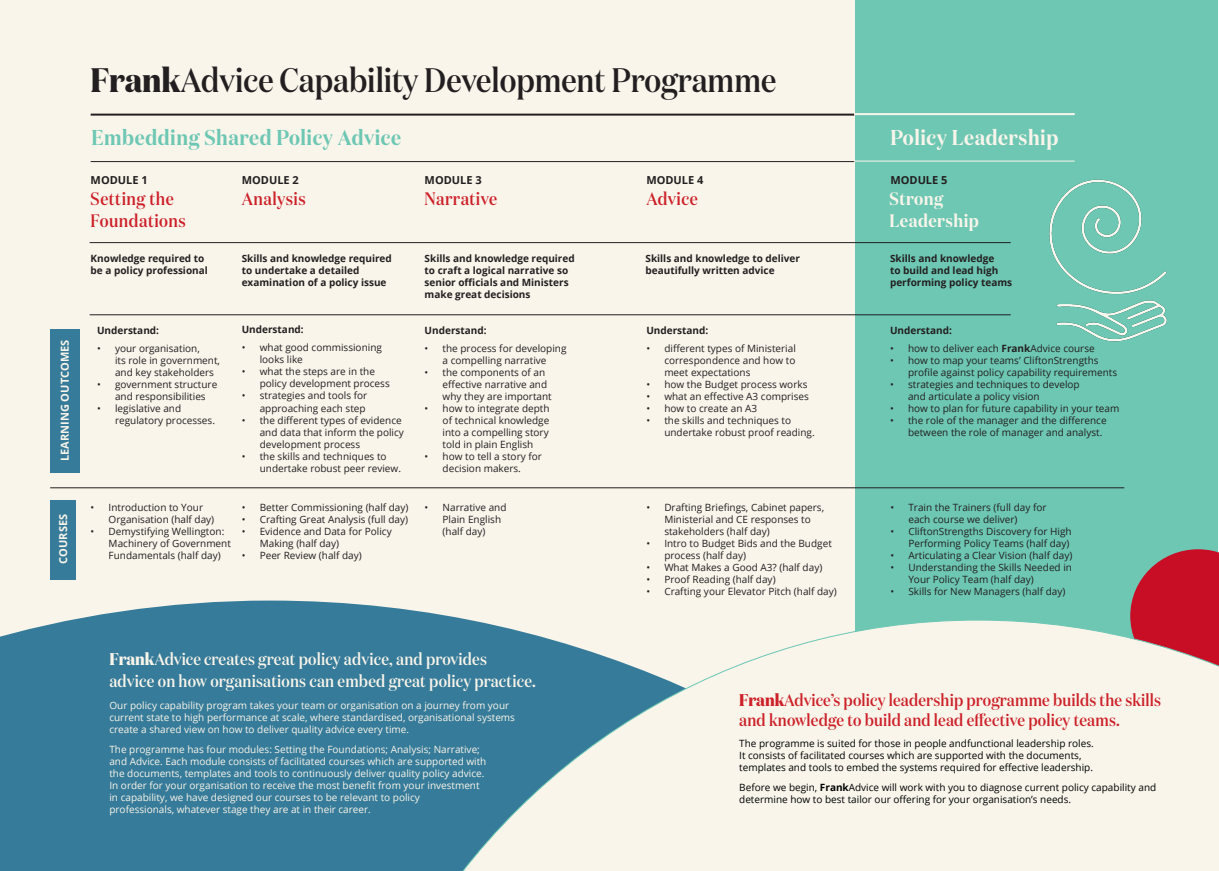
<style>
.page{position:relative;width:1219px;height:871px;background:#fff}
.page>*{position:absolute;margin:0;border:0;box-sizing:border-box;transform-origin:0 0}
.t1{font:500 33.9px "Domaine Disp Nar";color:#231f20}
.t2{font:600 21.4px "Domaine Disp Nar";letter-spacing:.025em;color:#6dc7b3}
.t3{font:600 21.4px "Domaine Disp Nar";letter-spacing:.025em;color:#f9f5eb}
.t4{font:500 18px/21.6px "Domaine Disp Nar";letter-spacing:.025em;color:#cd2028}
.t5{font:600 18px/21.6px "Domaine Disp Nar";letter-spacing:.025em;color:#f9f5eb}
.t6{font:500 17px/20.4px "Domaine Disp Nar";letter-spacing:.01em;color:#cd2028}
.t7{font:500 17px/21.6px "Domaine Disp Nar";letter-spacing:.01em;color:#f9f5eb}
.t8{font:700 11px "Open Sans";color:#231f20}
.t9{font:700 11px "Open Sans";color:#f9f5eb}
.t10{font:10px/12px "Open Sans";color:#231f20}
.t11{font:10px/12px "Open Sans";color:#f9f5eb}
.t12{font:700 10px/12px "Open Sans";color:#231f20}
.t13{font:10px/12px "Open Sans";color:#000}
.s1{font-weight:700}
</style>
<div class="page">
<div style="left:0;top:0;width:1217px;height:688px;background:#6dc7b3"></div>
<svg style="left:1130px;top:549px;width:89px;height:70px"></svg>
<div style="left:0;top:0;width:854px;height:870px;background:#f9f5eb"></div>
<div style="left:50px;top:500px;width:26px;height:79px;background:#367b99"></div>
<svg style="left:0;top:600px;width:855px;height:270px;fill:#367b99"></svg>
<svg style="left:399px;top:619px;width:820px;height:251px"></svg>
<div style="left:50px;top:329px;width:30px;height:143px;background:#367b99"></div>
<hr style="left:90px;top:314px;width:921px;height:1px;background:#231f20">
<hr style="left:50px;top:487px;width:1074px;height:1px;background:#231f20">
<hr style="left:90px;top:242px;width:921px;height:1px;background:#231f20">
<hr style="left:91px;top:161px;width:763px;height:1px;background:#231f20">
<hr style="left:91px;top:114px;width:763px;height:2px;background:#231f20">
<hr style="left:854px;top:160px;width:221px;height:1px;background:#f9f5eb">
<hr style="left:854px;top:113px;width:221px;height:2px;background:#f9f5eb">
<img style="left:1049px;top:179px;width:118px;height:163px">
<p class="t9" style="left:57px;top:461px;width:123px;rotate:-90deg">LEARNING OUTCOMES</p>
<p class="t9" style="left:55px;top:563px;width:51px;rotate:-90deg">COURSES</p>
<p class="t1" style="left:91px;top:59px;width:687px"><span class="s1">Frank</span>Advice Capability Development Programme</p>
<p class="t2" style="left:91px;top:124px;width:311px">Embedding Shared Policy Advice</p>
<p class="t3" style="left:890px;top:124px;width:169px">Policy Leadership</p>
<p class="t8" style="left:91px;top:172px;width:59px">MODULE 1</p>
<p class="t8" style="left:242px;top:172px;width:59px">MODULE 2</p>
<p class="t8" style="left:425px;top:172px;width:59px">MODULE 3</p>
<p class="t8" style="left:646px;top:172px;width:59px">MODULE 4</p>
<p class="t8" style="left:890px;top:172px;width:59px">MODULE 5</p>
<p class="t4" style="left:91px;top:188px;width:97px">Setting the<br>Foundations</p>
<p class="t4" style="left:242px;top:188px;width:65px">Analysis</p>
<p class="t4" style="left:425px;top:188px;width:74px">Narrative</p>
<p class="t4" style="left:646px;top:188px;width:53px">Advice</p>
<p class="t5" style="left:889px;top:188px;width:91px">Strong<br>Leadership</p>
<p class="t12" style="left:91px;top:252px;width:119px">Knowledge required to be a policy professional</p>
<p class="t12" style="left:97px;top:324px;width:64px">Understand:</p>
<p class="t10" style="left:115px;top:342px;width:106px;text-indent:-18px">• your organisation,<br>its role in government, and key stakeholders</p>
<p class="t10" style="left:115px;top:378px;width:104px;text-indent:-18px">• government structure and responsibilities</p>
<p class="t10" style="left:115px;top:402px;width:101px;text-indent:-18px">• legislative and regulatory processes.</p>
<p class="t12" style="left:242px;top:252px;width:152px">Skills and knowledge required to undertake a detailed examination of a policy issue</p>
<p class="t12" style="left:425px;top:252px;width:152px">Skills and knowledge required to craft a logical narrative so senior officials and Ministers make great decisions</p>
<p class="t12" style="left:645px;top:252px;width:156px">Skills and knowledge to deliver beautifully written advice</p>
<p class="t12" style="left:890px;top:252px;width:124px">Skills and knowledge<br>to build and lead high performing policy teams</p>
<p class="t12" style="left:242px;top:323px;width:64px">Understand:</p>
<p class="t10" style="left:260px;top:341px;width:124px;text-indent:-18px">• what good commissioning looks like</p>
<p class="t10" style="left:260px;top:365px;width:132px;text-indent:-18px">• what the steps are in the policy development process</p>
<p class="t10" style="left:242px;top:389px;width:127px;text-align:right">• strategies and tools for approaching each step</p>
<p class="t10" style="left:260px;top:413px;width:146px;text-indent:-18px">• the different types of evidence and data that inform the policy development process</p>
<p class="t10" style="left:260px;top:449px;width:143px;text-indent:-18px">• the skills and techniques to undertake robust peer review.</p>
<p class="t12" style="left:425px;top:324px;width:64px">Understand:</p>
<p class="t10" style="left:425px;top:342px;width:143px;text-align:center">• the process for developing a compelling narrative</p>
<p class="t10" style="left:443px;top:366px;width:111px;text-indent:-18px">• the components of an effective narrative and why they are important</p>
<p class="t10" style="left:443px;top:402px;width:108px;text-align:justify;text-indent:-18px">• how to integrate depth of technical knowledge into a compelling story told in plain English</p>
<p class="t10" style="left:425px;top:450px;width:119px;text-align:center">• how to tell a story for decision makers.</p>
<p class="t12" style="left:646px;top:324px;width:64px">Understand:</p>
<p class="t10" style="left:664px;top:342px;width:133px;text-align:justify;text-indent:-18px">• different types of Ministerial correspondence and how to meet expectations</p>
<p class="t10" style="left:646px;top:378px;width:163px">• how the Budget process works</p>
<p class="t10" style="left:646px;top:390px;width:164px">• what an effective A3 comprises</p>
<p class="t10" style="left:646px;top:402px;width:112px">• how to create an A3</p>
<p class="t10" style="left:664px;top:414px;width:152px;text-indent:-18px">• the skills and techniques to undertake robust proof reading.</p>
<p class="t12" style="left:890px;top:324px;width:64px">Understand:</p>
<p class="t10" style="left:890px;top:342px;width:206px">• how to deliver each <span class="s1">Frank</span>Advice course</p>
<p class="t10" style="left:908px;top:354px;width:211px;text-indent:-18px">• how to map your teams’ CliftonStrengths profile against policy capability requirements</p>
<p class="t10" style="left:908px;top:378px;width:173px;text-indent:-18px">• strategies and techniques to develop and articulate a policy vision</p>
<p class="t10" style="left:890px;top:402px;width:231px">• how to plan for future capability in your team</p>
<p class="t10" style="left:908px;top:414px;width:200px;text-indent:-18px">• the role of the manager and the difference between the role of manager and analyst.</p>
<p class="t10" style="left:109px;top:500px;width:107px;text-indent:-18px">• Introduction to Your<br>Organisation (half day)</p>
<p class="t10" style="left:109px;top:524px;width:124px;text-indent:-18px">• Demystifying Wellington:<br>Machinery of Government<br>Fundamentals (half day)</p>
<p class="t10" style="left:242px;top:500px;width:168px">• Better Commissioning (half day)</p>
<p class="t10" style="left:242px;top:512px;width:168px">• Crafting Great Analysis (full day)</p>
<p class="t10" style="left:260px;top:524px;width:133px;text-indent:-18px">• Evidence and Data for Policy<br>Making (half day)</p>
<p class="t10" style="left:242px;top:548px;width:122px">• Peer Review (half day)</p>
<p class="t10" style="left:443px;top:500px;width:65px;text-indent:-18px">• Narrative and<br>Plain English (half day)</p>
<p class="t10" style="left:664px;top:500px;width:161px;text-indent:-18px">• Drafting Briefings, Cabinet papers,<br>Ministerial and CE responses to stakeholders (half day)</p>
<p class="t10" style="left:664px;top:536px;width:169px;text-indent:-18px">• Intro to Budget Bids and the Budget process (half day)</p>
<p class="t10" style="left:646px;top:560px;width:177px">• What Makes a Good A3? (half day)</p>
<p class="t10" style="left:646px;top:572px;width:131px">• Proof Reading (half day)</p>
<p class="t10" style="left:646px;top:584px;width:192px">• Crafting your Elevator Pitch (half day)</p>
<p class="t10" style="left:908px;top:501px;width:140px;text-indent:-18px">• Train the Trainers (full day for each course we deliver)</p>
<p class="t10" style="left:890px;top:525px;width:183px;text-align:right">• CliftonStrengths Discovery for High<br>Performing Policy Teams (half day)</p>
<p class="t10" style="left:890px;top:549px;width:184px">• Articulating a Clear Vision (half day)</p>
<p class="t10" style="left:908px;top:561px;width:165px;text-indent:-18px">• Understanding the Skills Needed in<br>Your Policy Team (half day)</p>
<p class="t10" style="left:890px;top:585px;width:177px">• Skills for New Managers (half day)</p>
<p class="t7" style="left:109px;top:648px;width:428px"><span class="s1">Frank</span>Advice creates great policy advice, and provides advice on how organisations can embed great policy practice.</p>
<p class="t11" style="left:109px;top:698px;width:407px">Our policy capability program takes your team or organisation on a journey from your current state to high performance at scale, where standardised, organisational systems create a shared view on how to deliver quality advice every time.</p>
<p class="t11" style="left:109px;top:742px;width:378px">The programme has four modules: Setting the Foundations; Analysis; Narrative; and Advice. Each module consists of facilitated courses which are supported with the documents, templates and tools to continuously deliver quality policy advice.<br>In order for your organisation to receive the most benefit from your investment in capability, we have designed our courses to be relevant to policy professionals, whatever stage they are at in their career.</p>
<p class="t6" style="left:739px;top:689px;width:423px"><span class="s1">Frank</span>Advice’s policy leadership programme builds the skills and knowledge to build and lead effective policy teams.</p>
<p class="t13" style="left:739px;top:737px;width:356px">The programme is suited for those in people andfunctional leadership roles.<br>It consists of facilitated courses which are supported with the documents, templates and tools to embed the systems required for effective leadership.</p>
<p class="t13" style="left:739px;top:781px;width:418px">Before we begin, <span class="s1">Frank</span>Advice will work with you to diagnose current policy capability and determine how to best tailor our offering for your organisation’s needs.</p>
</div>
